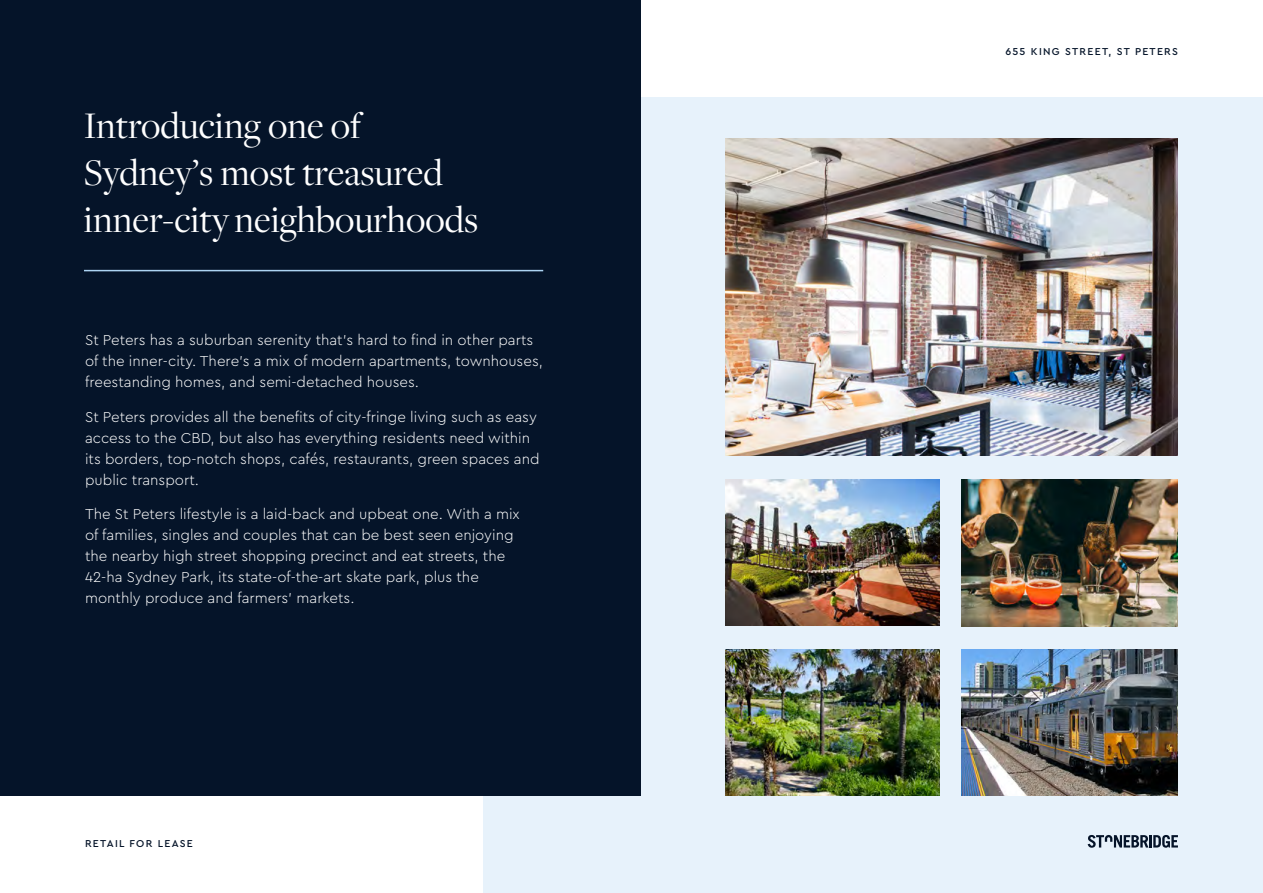
<style>
.page{position:relative;width:1263px;height:893px;background:#fff}
.page>*{position:absolute;margin:0;border:0;box-sizing:border-box;transform-origin:0 0}
.t1{font:39px/46.8px "Freight Disp Pro";color:#fff}
.t2{font:300 15px/21px "Cera Pro";color:#fff}
.t3{font:500 10.5px "Cera Pro";letter-spacing:.12em;color:#051429}
</style>
<div class="page">
<div style="left:483px;top:98px;width:780px;height:795px;background:#e7f2fb"></div>
<div style="left:0;top:0;width:640px;height:795px;background:#051429"></div>
<hr style="left:84px;top:270px;width:459px;height:1px;background:#add4f3">
<img style="left:725px;top:480px;width:215px;height:146px">
<img style="left:725px;top:138px;width:453px;height:318px">
<img style="left:961px;top:480px;width:217px;height:146px">
<img style="left:725px;top:649px;width:215px;height:146px">
<img style="left:961px;top:649px;width:217px;height:146px">
<svg style="left:1088px;top:835px;width:90px;height:13px"></svg>
<h1 class="t1" style="left:84px;top:101px;width:396px">Introducing one of<br>Sydney’s most treasured inner-city neighbourhoods</h1>
<p class="t2" style="left:85px;top:329px;width:459px">St Peters has a suburban serenity that’s hard to find in other parts of the inner-city. There’s a mix of modern apartments, townhouses, freestanding homes, and semi-detached houses.</p>
<p class="t2" style="left:85px;top:405px;width:456px">St Peters provides all the benefits of city-fringe living such as easy access to the CBD, but also has everything residents need within its borders, top-notch shops, cafés, restaurants, green spaces and public transport.</p>
<p class="t2" style="left:85px;top:503px;width:436px">The St Peters lifestyle is a laid-back and upbeat one. With a mix of families, singles and couples that can be best seen enjoying the nearby high street shopping precinct and eat streets, the 42-ha Sydney Park, its state-of-the-art skate park, plus the monthly produce and farmers’ markets.</p>
<p class="t3" style="left:85px;top:836px;width:109px">RETAIL FOR LEASE</p>
<p class="t3" style="left:1005px;top:44px;width:174px">655 KING STREET, ST PETERS</p>
</div>
